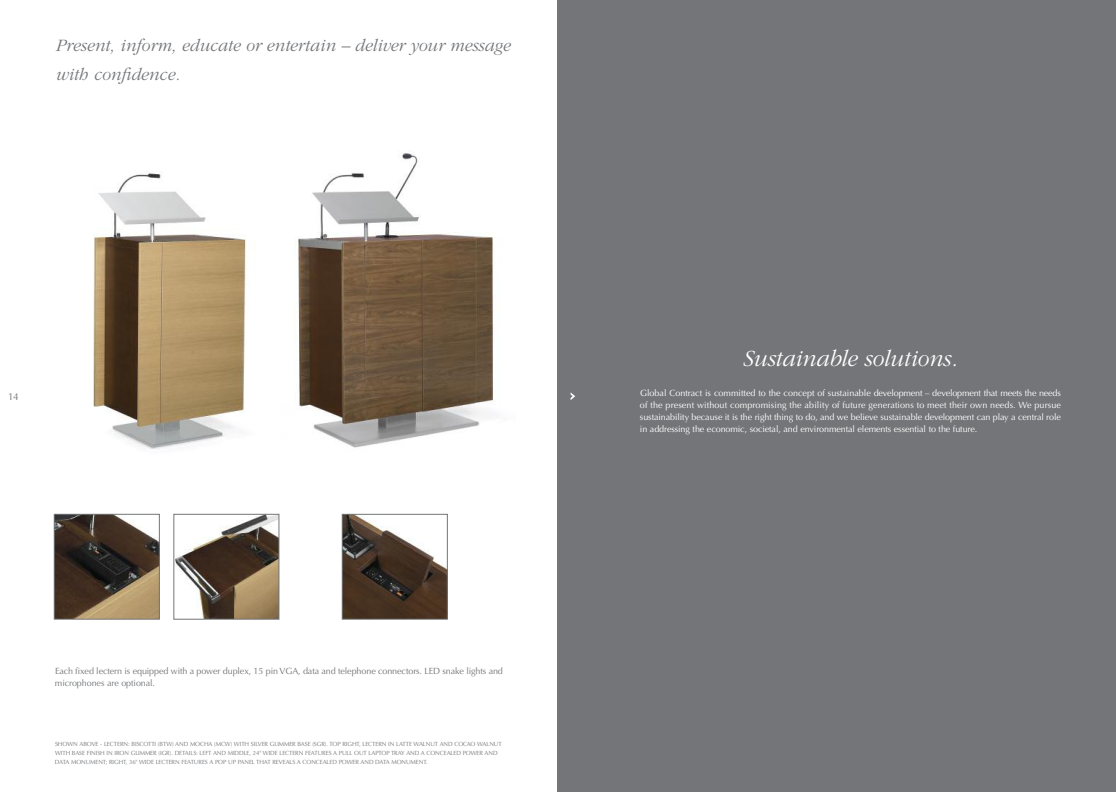
<style>
.page{position:relative;width:1116px;height:792px;background:#fff}
.page>*{position:absolute;margin:0;border:0;box-sizing:border-box;transform-origin:0 0}
.t1{font:italic 300 24px "ITC Garamond Std";letter-spacing:-.005em;color:#fff}
.t2{font:italic 300 18px/29px "ITC Garamond Std";color:#737578}
.t3{font:10px "Optima LT Std";color:#737578}
.t4{font:9px/12px "Optima LT Std";letter-spacing:-.01em;color:#fff;text-align:justify}
.t5{font:9px/12px "Optima LT Std";letter-spacing:-.01em;color:#737578}
.t6{font:6px/9px "Optima LT Std";letter-spacing:-.01em;color:#737578}
</style>
<div class="page">
<img style="left:93px;top:173px;width:154px;height:276px">
<img style="left:298px;top:153px;width:196px;height:295px">
<div style="left:557px;top:0;width:559px;height:792px;background:#737578"></div>
<svg style="left:571px;top:393px;width:4px;height:7px"></svg>
<img style="left:176px;top:516px;width:101px;height:101px">
<div style="left:174px;top:514px;width:105px;height:105px;border:1px solid #737578"></div>
<img style="left:56px;top:516px;width:102px;height:101px">
<div style="left:54px;top:514px;width:106px;height:105px;border:1px solid #737578"></div>
<img style="left:344px;top:516px;width:102px;height:101px">
<div style="left:342px;top:514px;width:106px;height:105px;border:1px solid #737578"></div>
<h2 class="t2" style="left:56px;top:32px;width:456px">Present, inform, educate or entertain – deliver your message with confidence.</h2>
<p class="t3" style="left:8px;top:392px;width:12px">14</p>
<p class="t5" style="left:55px;top:665px;width:450px">Each fixed lectern is equipped with a power duplex, 15 pin VGA, data and telephone connectors. LED snake lights and microphones are optional.</p>
<p class="t6" style="left:55px;top:740px;width:448px">SHOWN ABOVE - LECTERN: BISCOTTI (BTW) AND MOCHA (MCW) WITH SILVER GLIMMER BASE (SGR). TOP RIGHT, LECTERN IN LATTE WALNUT AND COCAO WALNUT<br>WITH BASE FINISH IN IRON GLIMMER (IGR). DETAILS: LEFT AND MIDDLE, 24" WIDE LECTERN FEATURES A PULL OUT LAPTOP TRAY AND A CONCEALED POWER AND<br>DATA MONUMENT; RIGHT, 36" WIDE LECTERN FEATURES A POP UP PANEL THAT REVEALS A CONCEALED POWER AND DATA MONUMENT.</p>
<h1 class="t1" style="left:743px;top:349px;width:216px">Sustainable solutions.</h1>
<p class="t4" style="left:640px;top:388px;width:423px">Global Contract is committed to the concept of sustainable development – development that meets the needs of the present without compromising the ability of future generations to meet their own needs. We pursue sustainability because it is the right thing to do, and we believe sustainable development can play a central role in addressing the economic, societal, and environmental elements essential to the future.</p>
</div>
